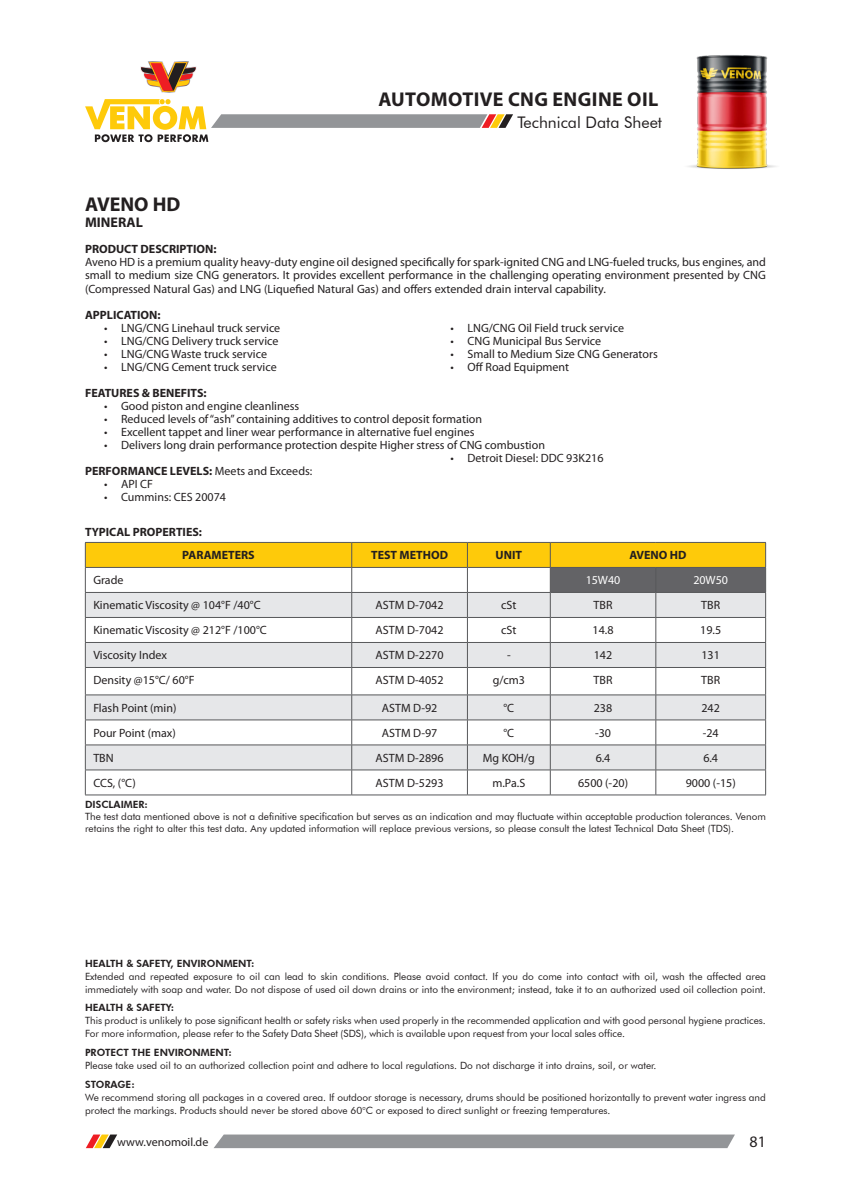
<style>
.page{position:relative;width:851px;height:1191px;background:#fff}
.page>*{position:absolute;margin:0;border:0;box-sizing:border-box;transform-origin:0 0}
.t1{font:700 20px "Myriad Pro";letter-spacing:.02em;color:#231f20}
.t2{font:16px "Futura BT";color:#231f20}
.t3{font:16px "Myriad Pro";color:#231f20}
.t4{font:700 14px "Myriad Pro";color:#231f20}
.t5{font:12px/13px "Myriad Pro";color:#231f20;text-align:justify}
.t6{font:700 12px "Myriad Pro";color:#231f20}
.t7{font:12px "Myriad Pro";color:#fff}
.t8{font:10px/13px "Futura BT";color:#231f20}
.t9{font:800 10px "Futura BT";color:#231f20}
.s1{font-weight:400}
</style>
<div class="page">
<img style="left:688px;top:55px;width:88px;height:114px">
<svg style="left:214px;top:1134px;width:520px;height:14px;background:#989a9d"></svg>
<svg style="left:86px;top:1134px;width:31px;height:14px"></svg>
<svg style="left:85px;top:99px;width:428px;height:43px"></svg>
<svg style="left:140px;top:61px;width:57px;height:31px"></svg>
<svg style="left:85px;top:542px;width:681px;height:253px"></svg>
<hr style="left:85px;top:794px;width:266px;height:1px;background:#57585a">
<hr style="left:351px;top:794px;width:116px;height:1px;background:#57585a">
<hr style="left:467px;top:794px;width:83px;height:1px;background:#57585a">
<hr style="left:550px;top:794px;width:105px;height:1px;background:#57585a">
<hr style="left:655px;top:794px;width:110px;height:1px;background:#57585a">
<p class="t1" style="left:378px;top:87px;width:281px">AUTOMOTIVE CNG ENGINE OIL</p>
<h2 class="t2" style="left:517px;top:112px;width:146px">Technical Data Sheet</h2>
<p class="t1" style="left:85px;top:191px;width:97px">AVENO HD</p>
<p class="t4" style="left:85px;top:214px;width:59px">MINERAL</p>
<p class="t6" style="left:85px;top:242px;width:133px">PRODUCT DESCRIPTION:</p>
<p class="t5" style="left:85px;top:256px;width:682px">Aveno HD is a premium quality heavy-duty engine oil designed specifically for spark-ignited CNG and LNG-fueled trucks, bus engines, and small to medium size CNG generators. It provides excellent performance in the challenging operating environment presented by CNG (Compressed Natural Gas) and LNG (Liquefied Natural Gas) and offers extended drain interval capability.</p>
<p class="t6" style="left:85px;top:307px;width:77px">APPLICATION:</p>
<p class="t5" style="left:104px;top:321px;width:178px">• LNG/CNG Linehaul truck service</p>
<p class="t5" style="left:104px;top:334px;width:176px">• LNG/CNG Delivery truck service</p>
<p class="t5" style="left:104px;top:347px;width:164px">• LNG/CNG Waste truck service</p>
<p class="t5" style="left:104px;top:360px;width:174px">• LNG/CNG Cement truck service</p>
<p class="t5" style="left:450px;top:321px;width:175px">• LNG/CNG Oil Field truck service</p>
<p class="t5" style="left:450px;top:334px;width:152px">• CNG Municipal Bus Service</p>
<p class="t5" style="left:450px;top:347px;width:209px">• Small to Medium Size CNG Generators</p>
<p class="t5" style="left:450px;top:360px;width:120px">• Off Road Equipment</p>
<p class="t6" style="left:85px;top:385px;width:123px">FEATURES &amp; BENEFITS:</p>
<p class="t5" style="left:104px;top:399px;width:196px">• Good piston and engine cleanliness</p>
<p class="t5" style="left:104px;top:412px;width:379px">• Reduced levels of “ash” containing additives to control deposit formation</p>
<p class="t5" style="left:104px;top:425px;width:372px">• Excellent tappet and liner wear performance in alternative fuel engines</p>
<p class="t5" style="left:104px;top:438px;width:442px">• Delivers long drain performance protection despite Higher stress of CNG combustion</p>
<p class="t6" style="left:85px;top:463px;width:229px">PERFORMANCE LEVELS: <span class="s1">Meets and Exceeds:</span></p>
<p class="t5" style="left:104px;top:477px;width:50px">• API CF</p>
<p class="t5" style="left:104px;top:490px;width:123px">• Cummins: CES 20074</p>
<p class="t5" style="left:450px;top:451px;width:154px">• Detroit Diesel: DDC 93K216</p>
<p class="t6" style="left:85px;top:524px;width:118px">TYPICAL PROPERTIES:</p>
<p class="t6" style="left:182px;top:547px;width:74px">PARAMETERS</p>
<p class="t6" style="left:371px;top:547px;width:78px">TEST METHOD</p>
<p class="t6" style="left:495px;top:547px;width:28px">UNIT</p>
<p class="t6" style="left:629px;top:547px;width:59px">AVENO HD</p>
<p class="t5" style="left:93px;top:574px;width:32px">Grade</p>
<p class="t7" style="left:585px;top:573px;width:36px">15W40</p>
<p class="t7" style="left:693px;top:573px;width:36px">20W50</p>
<p class="t5" style="left:93px;top:599px;width:169px">Kinematic Viscosity @ 104°F /40°C</p>
<p class="t5" style="left:375px;top:599px;width:69px">ASTM D-7042</p>
<p class="t5" style="left:501px;top:599px;width:17px">cSt</p>
<p class="t5" style="left:593px;top:599px;width:20px">TBR</p>
<p class="t5" style="left:701px;top:599px;width:20px">TBR</p>
<p class="t5" style="left:93px;top:624px;width:175px">Kinematic Viscosity @ 212°F /100°C</p>
<p class="t5" style="left:375px;top:624px;width:69px">ASTM D-7042</p>
<p class="t5" style="left:501px;top:624px;width:17px">cSt</p>
<p class="t5" style="left:592px;top:624px;width:22px">14.8</p>
<p class="t5" style="left:700px;top:624px;width:22px">19.5</p>
<p class="t5" style="left:93px;top:649px;width:75px">Viscosity Index</p>
<p class="t5" style="left:375px;top:649px;width:69px">ASTM D-2270</p>
<p class="t5" style="left:507px;top:649px;width:5px">-</p>
<p class="t5" style="left:593px;top:649px;width:20px">142</p>
<p class="t5" style="left:701px;top:649px;width:20px">131</p>
<p class="t5" style="left:93px;top:674px;width:103px">Density @15°C/ 60°F</p>
<p class="t5" style="left:375px;top:674px;width:69px">ASTM D-4052</p>
<p class="t5" style="left:492px;top:674px;width:34px">g/cm3</p>
<p class="t5" style="left:593px;top:674px;width:20px">TBR</p>
<p class="t5" style="left:701px;top:674px;width:20px">TBR</p>
<p class="t5" style="left:93px;top:701px;width:85px">Flash Point (min)</p>
<p class="t5" style="left:382px;top:701px;width:57px">ASTM D-92</p>
<p class="t5" style="left:503px;top:701px;width:12px">°C</p>
<p class="t5" style="left:593px;top:701px;width:20px">238</p>
<p class="t5" style="left:701px;top:701px;width:20px">242</p>
<p class="t5" style="left:93px;top:726px;width:84px">Pour Point (max)</p>
<p class="t5" style="left:382px;top:726px;width:57px">ASTM D-97</p>
<p class="t5" style="left:503px;top:726px;width:12px">°C</p>
<p class="t5" style="left:595px;top:726px;width:17px">-30</p>
<p class="t5" style="left:702px;top:726px;width:17px">-24</p>
<p class="t5" style="left:93px;top:751px;width:22px">TBN</p>
<p class="t5" style="left:375px;top:751px;width:69px">ASTM D-2896</p>
<p class="t5" style="left:482px;top:751px;width:54px">Mg KOH/g</p>
<p class="t5" style="left:595px;top:751px;width:16px">6.4</p>
<p class="t5" style="left:703px;top:751px;width:16px">6.4</p>
<p class="t5" style="left:93px;top:776px;width:44px">CCS, (°C)</p>
<p class="t5" style="left:375px;top:776px;width:69px">ASTM D-5293</p>
<p class="t5" style="left:492px;top:776px;width:34px">m.Pa.S</p>
<p class="t5" style="left:578px;top:776px;width:51px">6500 (-20)</p>
<p class="t5" style="left:685px;top:776px;width:51px">9000 (-15)</p>
<p class="t9" style="left:85px;top:798px;width:64px">DISCLAIMER:</p>
<p class="t8" style="left:85px;top:810px;width:682px;line-height:12px">The test data mentioned above is not a definitive specification but serves as an indication and may fluctuate within acceptable production tolerances. Venom retains the right to alter this test data. Any updated information will replace previous versions, so please consult the latest Technical Data Sheet (TDS).</p>
<p class="t9" style="left:85px;top:957px;width:171px">HEALTH &amp; SAFETY, ENVIRONMENT:</p>
<p class="t8" style="left:85px;top:969px;width:682px">Extended and repeated exposure to oil can lead to skin conditions. Please avoid contact. If you do come into contact with oil, wash the affected area immediately with soap and water. Do not dispose of used oil down drains or into the environment; instead, take it to an authorized used oil collection point.</p>
<p class="t9" style="left:85px;top:1001px;width:91px">HEALTH &amp; SAFETY:</p>
<p class="t8" style="left:85px;top:1014px;width:682px">This product is unlikely to pose significant health or safety risks when used properly in the recommended application and with good personal hygiene practices.<br>For more information, please refer to the Safety Data Sheet (SDS), which is available upon request from your local sales office.</p>
<p class="t9" style="left:85px;top:1046px;width:148px">PROTECT THE ENVIRONMENT:</p>
<p class="t8" style="left:85px;top:1058px;width:573px">Please take used oil to an authorized collection point and adhere to local regulations. Do not discharge it into drains, soil, or water.</p>
<p class="t9" style="left:85px;top:1078px;width:51px">STORAGE:</p>
<p class="t8" style="left:85px;top:1090px;width:682px">We recommend storing all packages in a covered area. If outdoor storage is necessary, drums should be positioned horizontally to prevent water ingress and protect the markings. Products should never be stored above 60°C or exposed to direct sunlight or freezing temperatures.</p>
<p class="t5" style="left:117px;top:1135px;width:93px">www.venomoil.de</p>
<h2 class="t3" style="left:749px;top:1131px;width:18px">81</h2>
</div>
